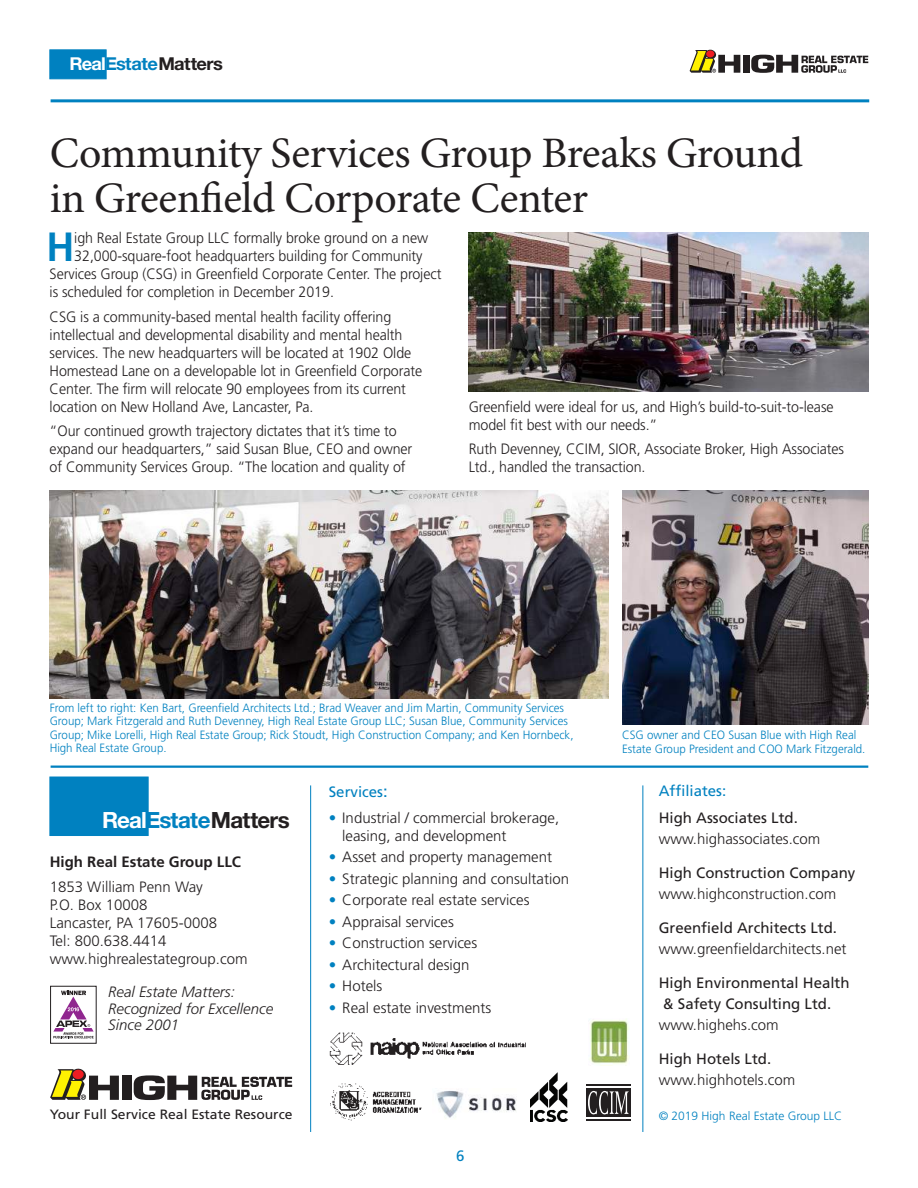
<style>
.page{position:relative;width:918px;height:1188px;background:#fff}
.page>*{position:absolute;margin:0;border:0;box-sizing:border-box;transform-origin:0 0}
.t1{font:43.5px/45px "Minion Pro";letter-spacing:-.01em;color:#231f20}
.t2{font:700 40.8px "Frutiger";color:#0081c0;scale:.95 1}
.t3{font:700 22.35px "Helvetica Neue";letter-spacing:-.035em;color:#231f20}
.t4{font:700 17.7px "Helvetica Neue";letter-spacing:-.035em;color:#231f20}
.t5{font:300 15px/18px "Frutiger";letter-spacing:-.005em;color:#231f20;scale:.95 1}
.t6{font:300 15px/18px "Frutiger";letter-spacing:-.005em;color:#231f20}
.t7{font:15px/21px "Frutiger";color:#231f20}
.t8{font:italic 300 15px/16.5px "Frutiger";color:#231f20}
.t9{font:700 15px "Frutiger";color:#231f20}
.t10{font:15px "Frutiger";color:#0081c0}
.t11{font:13.5px "Frutiger";color:#231f20}
.t12{font:300 12px/13.5px "Frutiger";color:#0081c0;scale:.96 1}
.t13{font:300 12px "Frutiger";color:#0081c0}
.s1{color:#fff}
.s2{color:#0081c0}
.s3{font-size:16.5px}
</style>
<div class="page">
<hr style="left:51px;top:99px;width:818px;height:3px;background:#0081c0">
<div style="left:743px;top:55px;width:7px;height:18px;background:#231f20"></div>
<svg style="left:690px;top:50px;width:50px;height:23px"></svg>
<svg style="left:751px;top:55px;width:117px;height:18px"></svg>
<div style="left:50px;top:50px;width:56px;height:29px;background:#0081c0;border:1px solid #0081c0"></div>
<hr style="left:51px;top:766px;width:817px;height:2px;background:#0081c0">
<hr style="left:310px;top:785px;width:1px;height:347px;background:#0081c0">
<div style="left:50px;top:777px;width:98px;height:59px;background:#0081c0"></div>
<div style="left:122px;top:1076px;width:10px;height:24px;background:#231f20"></div>
<svg style="left:50px;top:1069px;width:69px;height:31px"></svg>
<svg style="left:134px;top:1075px;width:158px;height:25px"></svg>
<div style="left:50px;top:986px;width:46px;height:57px;border:1px solid #231f20"></div>
<svg style="left:53px;top:991px;width:41px;height:47px"></svg>
<img style="left:436px;top:1091px;width:80px;height:28px">
<hr style="left:642px;top:785px;width:1px;height:347px;background:#0081c0">
<img style="left:330px;top:1083px;width:92px;height:38px">
<div style="left:586px;top:1088px;width:45px;height:29px;background:#231f20"></div>
<hr style="left:586px;top:1119px;width:45px;height:2px;background:#231f20">
<hr style="left:586px;top:1084px;width:45px;height:2px;background:#231f20">
<svg style="left:588px;top:1091px;width:41px;height:23px"></svg>
<img style="left:531px;top:1072px;width:36px;height:49px">
<img style="left:590px;top:1019px;width:39px;height:45px">
<img style="left:329px;top:1032px;width:197px;height:33px">
<img style="left:469px;top:232px;width:399px;height:160px">
<img style="left:622px;top:490px;width:246px;height:235px">
<img style="left:50px;top:490px;width:558px;height:208px">
<p class="t4" style="left:69px;top:53px;width:155px"><span class="s1">Real</span><span class="s2">Estate</span>Matters</p>
<h1 class="t1" style="left:50px;top:130px;width:755px">Community Services Group Breaks Ground in Greenfield Corporate Center</h1>
<h2 class="t2" style="left:47px;top:223px;width:31px">H</h2>
<p class="t5" style="left:74px;top:229px;width:374px">igh Real Estate Group LLC formally broke ground on a new</p>
<p class="t5" style="left:74px;top:247px;width:368px">32,000-square-foot headquarters building for Community</p>
<p class="t5" style="left:50px;top:265px;width:414px">Services Group (CSG) in Greenfield Corporate Center. The project</p>
<p class="t5" style="left:50px;top:283px;width:301px">is scheduled for completion in December 2019.</p>
<p class="t5" style="left:50px;top:308px;width:394px">CSG is a community-based mental health facility offering intellectual and developmental disability and mental health services. The new headquarters will be located at 1902 Olde Homestead Lane on a developable lot in Greenfield Corporate Center. The firm will relocate 90 employees from its current location on New Holland Ave, Lancaster, Pa.</p>
<p class="t5" style="left:50px;top:422px;width:383px">“Our continued growth trajectory dictates that it’s time to expand our headquarters,” said Susan Blue, CEO and owner of Community Services Group. “The location and quality of</p>
<p class="t5" style="left:469px;top:398px;width:386px">Greenfield were ideal for us, and High’s build-to-suit-to-lease model fit best with our needs.”</p>
<p class="t5" style="left:469px;top:440px;width:397px">Ruth Devenney, CCIM, SIOR, Associate Broker, High Associates<br>Ltd., handled the transaction.</p>
<p class="t12" style="left:50px;top:701px;width:547px">From left to right: Ken Bart, Greenfield Architects Ltd.; Brad Weaver and Jim Martin, Community Services Group; Mark Fitzgerald and Ruth Devenney, High Real Estate Group LLC; Susan Blue, Community Services Group; Mike Lorelli, High Real Estate Group; Rick Stoudt, High Construction Company; and Ken Hornbeck, High Real Estate Group.</p>
<h3 class="t3" style="left:102px;top:806px;width:189px"><span class="s1">Real</span><span class="s2">Estate</span>Matters</h3>
<p class="t9" style="left:50px;top:853px;width:193px">High Real Estate Group LLC</p>
<p class="t6" style="left:50px;top:878px;width:199px">1853 William Penn Way<br>P.O. Box 10008<br>Lancaster, PA 17605-0008<br>Tel: 800.638.4414 www.highrealestategroup.com</p>
<p class="t8" style="left:108px;top:984px;width:166px">Real Estate Matters:<br>Recognized for Excellence<br>Since 2001</p>
<p class="t11" style="left:50px;top:1106px;width:244px">Your Full Service Real Estate Resource</p>
<p class="t10" style="left:329px;top:783px;width:60px">Services<span class="s3">:</span></p>
<p class="t6" style="left:342px;top:809px;width:218px;text-indent:-14px"><span class="s2">•</span> Industrial / commercial brokerage, leasing, and development</p>
<p class="t6" style="left:329px;top:849px;width:225px"><span class="s2">•</span> Asset and property management</p>
<p class="t6" style="left:329px;top:870px;width:242px"><span class="s2">•</span> Strategic planning and consultation</p>
<p class="t6" style="left:329px;top:891px;width:202px"><span class="s2">•</span> Corporate real estate services</p>
<p class="t6" style="left:329px;top:913px;width:127px"><span class="s2">•</span> Appraisal services</p>
<p class="t6" style="left:329px;top:934px;width:150px"><span class="s2">•</span> Construction services</p>
<p class="t6" style="left:329px;top:956px;width:142px"><span class="s2">•</span> Architectural design</p>
<p class="t6" style="left:329px;top:977px;width:55px"><span class="s2">•</span> Hotels</p>
<p class="t6" style="left:329px;top:999px;width:164px"><span class="s2">•</span> Real estate investments</p>
<p class="t10" style="left:456px;top:1147px;width:10px">6</p>
<p class="t12" style="left:622px;top:729px;width:255px">CSG owner and CEO Susan Blue with High Real<br>Estate Group President and COO Mark Fitzgerald.</p>
<p class="t10" style="left:659px;top:782px;width:69px">Affiliates:</p>
<p class="t7" style="left:659px;top:807px;width:141px">High Associates Ltd.</p>
<p class="t6" style="left:659px;top:830px;width:163px">www.highassociates.com</p>
<p class="t7" style="left:659px;top:862px;width:198px">High Construction Company</p>
<p class="t6" style="left:659px;top:885px;width:179px">www.highconstruction.com</p>
<p class="t7" style="left:659px;top:917px;width:180px">Greenfield Architects Ltd.</p>
<p class="t6" style="left:659px;top:940px;width:189px">www.greenfieldarchitects.net</p>
<p class="t7" style="left:659px;top:972px;width:192px">High Environmental Health &amp; Safety Consulting Ltd.</p>
<p class="t6" style="left:659px;top:1016px;width:122px">www.highehs.com</p>
<p class="t7" style="left:659px;top:1048px;width:114px">High Hotels Ltd.</p>
<p class="t6" style="left:659px;top:1071px;width:138px">www.highhotels.com</p>
<p class="t13" style="left:659px;top:1109px;width:185px">© 2019 High Real Estate Group LLC</p>
</div>
